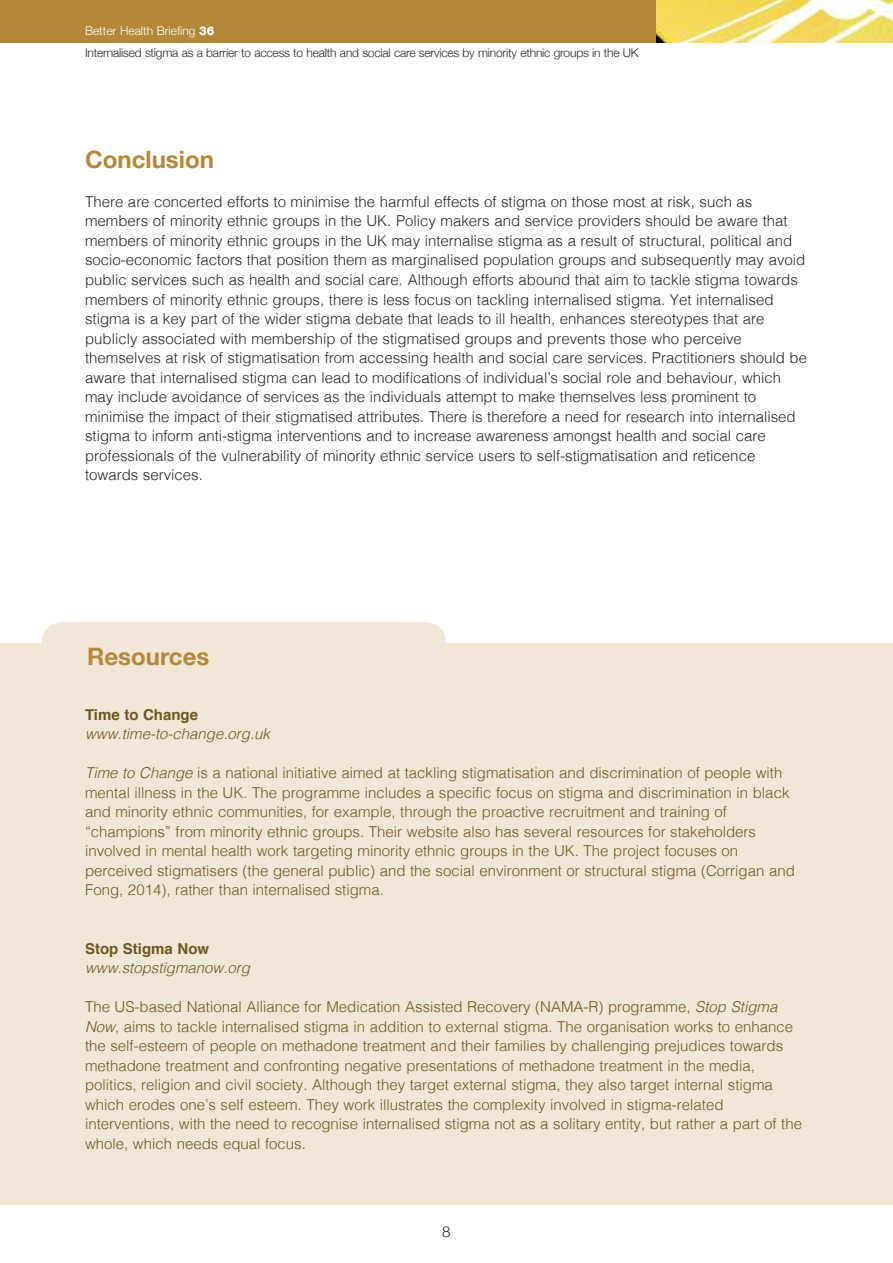
<style>
.page{position:relative;width:893px;height:1263px;background:#fff}
.page>*{position:absolute;margin:0;border:0;box-sizing:border-box;transform-origin:0 0}
.t1{font:700 24px "Helvetica Neue";color:#b58839}
.t2{font:300 15px/19.5px "Helvetica";color:#272627}
.t3{font:300 15px/19.5px "Helvetica";color:#6e5622}
.t4{font:italic 300 15px "Helvetica";color:#6e5622}
.t5{font:700 15px "Helvetica";color:#6e5622}
.t6{font:300 15px "Helvetica Neue";color:#272627}
.t7{font:300 12px/22.5px "Helvetica Neue";letter-spacing:-.015em;color:#272627}
.s1{color:#fff}
.s2{font-family:"Helvetica Neue LT";font-weight:800;color:#fff}
.s3{font-style:italic}
</style>
<div class="page">
<div style="left:0;top:643px;width:893px;height:562px;background:#f0e7d7"></div>
<div style="left:59px;top:622px;width:368px;height:37px;background:#f0e7d7"></div>
<div style="left:412px;top:623px;width:34px;height:37px;background:#f0e7d7;border-radius:50%"></div>
<div style="left:42px;top:623px;width:34px;height:37px;background:#f0e7d7;border-radius:50%"></div>
<div style="left:0;top:0;width:657px;height:43px;background:#b58839"></div>
<img style="left:657px;top:0;width:236px;height:43px">
<p class="t7" style="left:85px;top:19px;width:555px"><span class="s1">Better Health Briefing</span> <span class="s2">36<br></span>Internalised stigma as a barrier to access to health and social care services by minority ethnic groups in the UK</p>
<h1 class="t1" style="left:85px;top:145px;width:130px">Conclusion</h1>
<p class="t2" style="left:85px;top:193px;width:723px">There are concerted efforts to minimise the harmful effects of stigma on those most at risk, such as members of minority ethnic groups in the UK. Policy makers and service providers should be aware that members of minority ethnic groups in the UK may internalise stigma as a result of structural, political and socio-economic factors that position them as marginalised population groups and subsequently may avoid public services such as health and social care. Although efforts abound that aim to tackle stigma towards members of minority ethnic groups, there is less focus on tackling internalised stigma. Yet internalised stigma is a key part of the wider stigma debate that leads to ill health, enhances stereotypes that are publicly associated with membership of the stigmatised groups and prevents those who perceive themselves at risk of stigmatisation from accessing health and social care services. Practitioners should be aware that internalised stigma can lead to modifications of individual’s social role and behaviour, which may include avoidance of services as the individuals attempt to make themselves less prominent to minimise the impact of their stigmatised attributes. There is therefore a need for research into internalised stigma to inform anti-stigma interventions and to increase awareness amongst health and social care professionals of the vulnerability of minority ethnic service users to self-stigmatisation and reticence towards services.</p>
<h1 class="t1" style="left:87px;top:641px;width:124px">Resources</h1>
<p class="t5" style="left:85px;top:708px;width:115px">Time to Change</p>
<p class="t4" style="left:85px;top:728px;width:187px">www.time-to-change.org.uk</p>
<p class="t3" style="left:85px;top:765px;width:711px"><span class="s3">Time to Change</span> is a national initiative aimed at tackling stigmatisation and discrimination of people with mental illness in the UK. The programme includes a specific focus on stigma and discrimination in black and minority ethnic communities, for example, through the proactive recruitment and training of “champions” from minority ethnic groups. Their website also has several resources for stakeholders involved in mental health work targeting minority ethnic groups in the UK. The project focuses on perceived stigmatisers (the general public) and the social environment or structural stigma (Corrigan and Fong, 2014), rather than internalised stigma.</p>
<p class="t5" style="left:85px;top:942px;width:126px">Stop Stigma Now</p>
<p class="t4" style="left:85px;top:962px;width:167px">www.stopstigmanow.org</p>
<p class="t3" style="left:85px;top:999px;width:718px">The US-based National Alliance for Medication Assisted Recovery (NAMA-R) programme, <span class="s3">Stop Stigma Now</span>, aims to tackle internalised stigma in addition to external stigma. The organisation works to enhance the self-esteem of people on methadone treatment and their families by challenging prejudices towards methadone treatment and confronting negative presentations of methadone treatment in the media, politics, religion and civil society. Although they target external stigma, they also target internal stigma which erodes one’s self esteem. They work illustrates the complexity involved in stigma-related interventions, with the need to recognise internalised stigma not as a solitary entity, but rather a part of the whole, which needs equal focus.</p>
<p class="t6" style="left:442px;top:1223px;width:10px">8</p>
</div>
